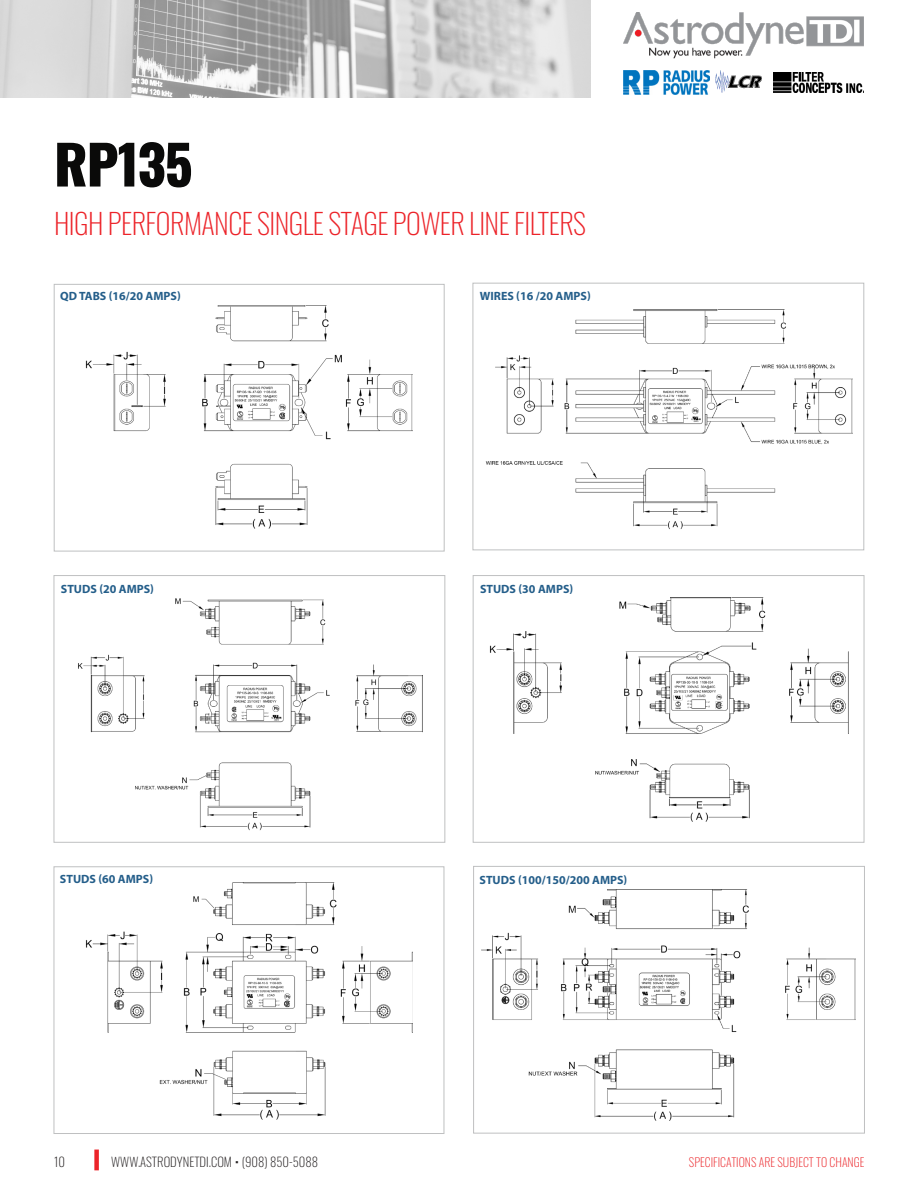
<style>
.page{position:relative;width:918px;height:1188px;background:#fff}
.page>*{position:absolute;margin:0;border:0;box-sizing:border-box;transform-origin:0 0}
.Page_Header_-_Blue{font:800 54px "Oswald";letter-spacing:-.02em;color:#0a0a09}
.Page_Header_-_Blue-2{font:200 28.5px "Oswald";letter-spacing:-.02em;color:#ec2329}
.Top_Right_Address{font:200 12.75px "Oswald";color:#231f20}
.Page_Number_-_Align{font:200 12.75px "Oswald";color:#231f20}
.Page_Section_Title{font:12px "Myriad Variable Concept";letter-spacing:.22em;color:#245e8a}
.t1{font:200 12px "Oswald";color:#ec272b}
.Page_Section_Title-2{font:12px "Myriad Variable Concept";letter-spacing:.2em;color:#245e8a}
.s1{font-weight:800}
</style>
<div class="page">
<img style="left:0;top:0;width:591px;height:97px">
<div style="left:94px;top:1150px;width:5px;height:20px;background:#ec2329"></div>
<img style="left:624px;top:13px;width:240px;height:46px">
<img style="left:716px;top:71px;width:46px;height:22px">
<img style="left:773px;top:72px;width:91px;height:20px">
<img style="left:624px;top:71px;width:86px;height:23px">
<img style="left:485px;top:309px;width:368px;height:220px">
<div style="left:473px;top:283px;width:391px;height:267px;border:1px solid #bfc0c1"></div>
<img style="left:482px;top:889px;width:373px;height:232px">
<div style="left:473px;top:866px;width:392px;height:267px;border:1px solid #bfc0c1"></div>
<img style="left:78px;top:598px;width:345px;height:233px">
<div style="left:54px;top:575px;width:391px;height:267px;border:1px solid #bfc0c1"></div>
<img style="left:490px;top:598px;width:358px;height:224px">
<div style="left:473px;top:575px;width:391px;height:267px;border:1px solid #bfc0c1"></div>
<div style="left:54px;top:284px;width:390px;height:267px;border:1px solid #bfc0c1"></div>
<div style="left:54px;top:867px;width:390px;height:267px;border:1px solid #bfc0c1"></div>
<img style="left:85px;top:306px;width:328px;height:223px">
<img style="left:85px;top:882px;width:328px;height:238px">
<p class="Page_Header_-_Blue" style="left:54px;top:136px;width:140px">RP135</p>
<p class="Page_Header_-_Blue-2" style="left:54px;top:198px;width:534px">HIGH PERFORMANCE SINGLE STAGE POWER LINE FILTERS</p>
<p class="Page_Section_Title" style="left:60px;top:289px;width:121px">QD TABS (16/20 AMPS)</p>
<p class="Page_Section_Title" style="left:480px;top:289px;width:112px">WIRES (16 /20 AMPS)</p>
<p class="Page_Section_Title" style="left:61px;top:582px;width:94px">STUDS (20 AMPS)</p>
<p class="Page_Section_Title" style="left:480px;top:582px;width:94px">STUDS (30 AMPS)</p>
<p class="Page_Section_Title" style="left:60px;top:872px;width:94px">STUDS (60 AMPS)</p>
<p class="Page_Number_-_Align" style="left:54px;top:1151px;width:13px">10</p>
<p class="Top_Right_Address" style="left:111px;top:1151px;width:208px">WWW.ASTRODYNETDI.COM <span class="s1">·</span> (908) 850-5088</p>
<p class="Page_Section_Title-2" style="left:480px;top:873px;width:149px">STUDS (100/150/200 AMPS)</p>
<p class="t1" style="left:689px;top:1151px;width:177px">SPECIFICATIONS ARE SUBJECT TO CHANGE</p>
</div>
